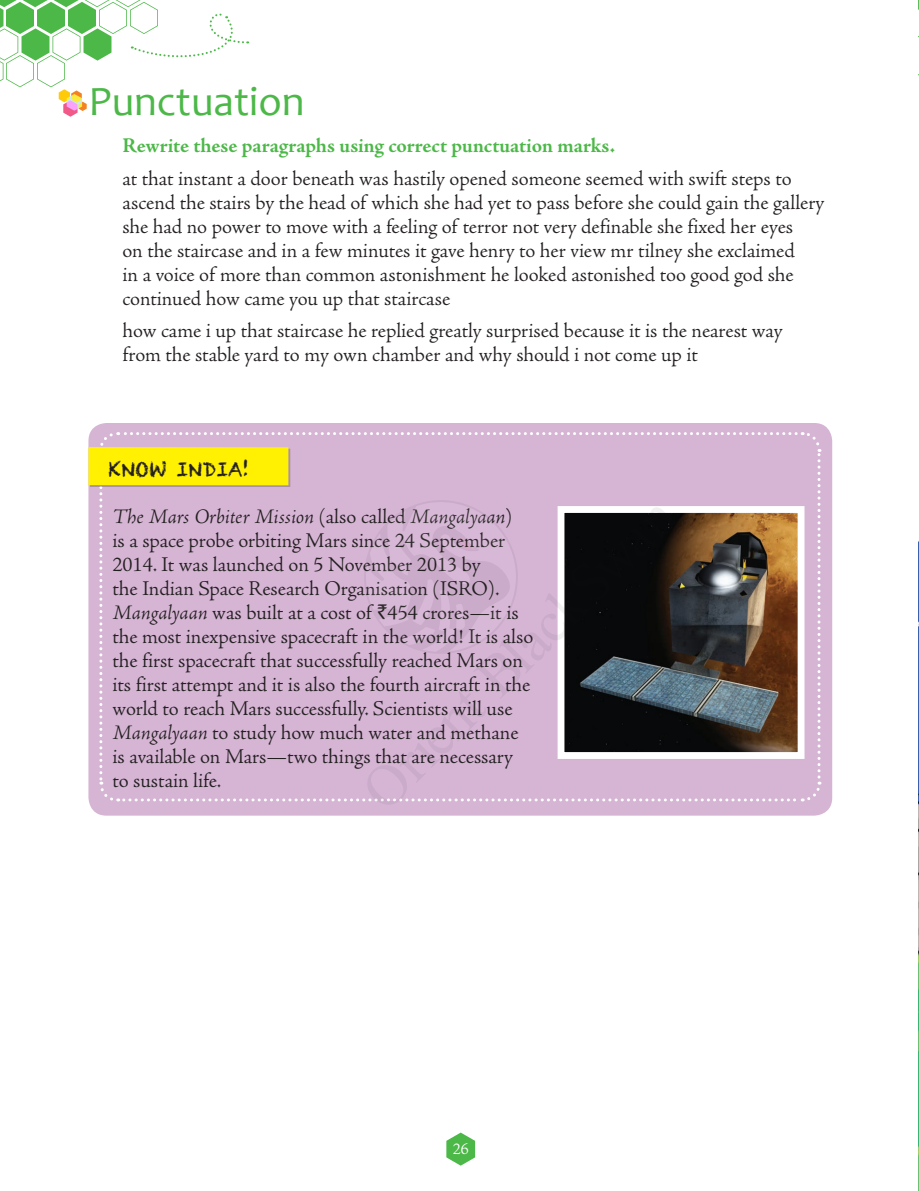
<style>
.page{position:relative;width:919px;height:1191px;background:#fff}
.page>*{position:absolute;margin:0;border:0;box-sizing:border-box;transform-origin:0 0}
.t1{font:58.5px "Times New Roman";color:#231f20}
.t2{font:42px "Candara";color:#4cb848}
.t3{font:300 21px/24px "Adobe Jenson Pro";letter-spacing:-.005em;color:#231f20}
.t4{font:700 21px "Adobe Jenson Pro";letter-spacing:-.005em;color:#4cb848}
.t5{font:19.5px "Chalkduster";color:#231f20}
.t6{font:300 16.5px "Adobe Jenson Pro";color:#fff}
.s1{font-style:italic}
.s2{font-family:"Rupee";font-weight:400}
</style>
<div class="page">
<img style="left:918px;top:75px;width:1px;height:1115px">
<svg style="left:446px;top:1132px;width:29px;height:34px"></svg>
<div style="left:88px;top:423px;width:744px;height:393px;background:#d5b4d4;border-radius:18px"></div>
<div style="left:88px;top:447px;width:200px;height:38px;background:#fff101"></div>
<svg style="left:0;top:0;width:248px;height:117px"></svg>
<svg style="left:98px;top:432px;width:724px;height:370px"></svg>
<h2 class="t2" style="left:88px;top:75px;width:218px">Punctuation</h2>
<p class="t4" style="left:122px;top:134px;width:494px">Rewrite these paragraphs using correct punctuation marks.</p>
<p class="t3" style="left:122px;top:166px;width:703px">at that instant a door beneath was hastily opened someone seemed with swift steps to ascend the stairs by the head of which she had yet to pass before she could gain the gallery she had no power to move with a feeling of terror not very definable she fixed her eyes<br>on the staircase and in a few minutes it gave henry to her view mr tilney she exclaimed<br>in a voice of more than common astonishment he looked astonished too good god she continued how came you up that staircase</p>
<p class="t3" style="left:122px;top:319px;width:661px">how came i up that staircase he replied greatly surprised because it is the nearest way from the stable yard to my own chamber and why should i not come up it</p>
<p class="t5" style="left:108px;top:458px;width:143px">KNOW INDIA!</p>
<h1 class="t1" style="left:353px;top:781px;width:416px;rotate:-45deg">Orient BlackSwan</h1>
<p class="t3" style="left:112px;top:505px;width:422px"><span class="s1">The Mars Orbiter Mission</span> (also called <span class="s1">Mangalyaan</span>)<br>is a space probe orbiting Mars since 24 September 2014. It was launched on 5 November 2013 by<br>the Indian Space Research Organisation (ISRO).<br><span class="s1">Mangalyaan</span> was built at a cost of <span class="s2">`</span>454 crores—it is the most inexpensive spacecraft in the world! It is also the first spacecraft that successfully reached Mars on its first attempt and it is also the fourth aircraft in the world to reach Mars successfully. Scientists will use <span class="s1">Mangalyaan</span> to study how much water and methane is available on Mars—two things that are necessary to sustain life.</p>
<p class="t6" style="left:453px;top:1139px;width:17px">26</p>
</div>
